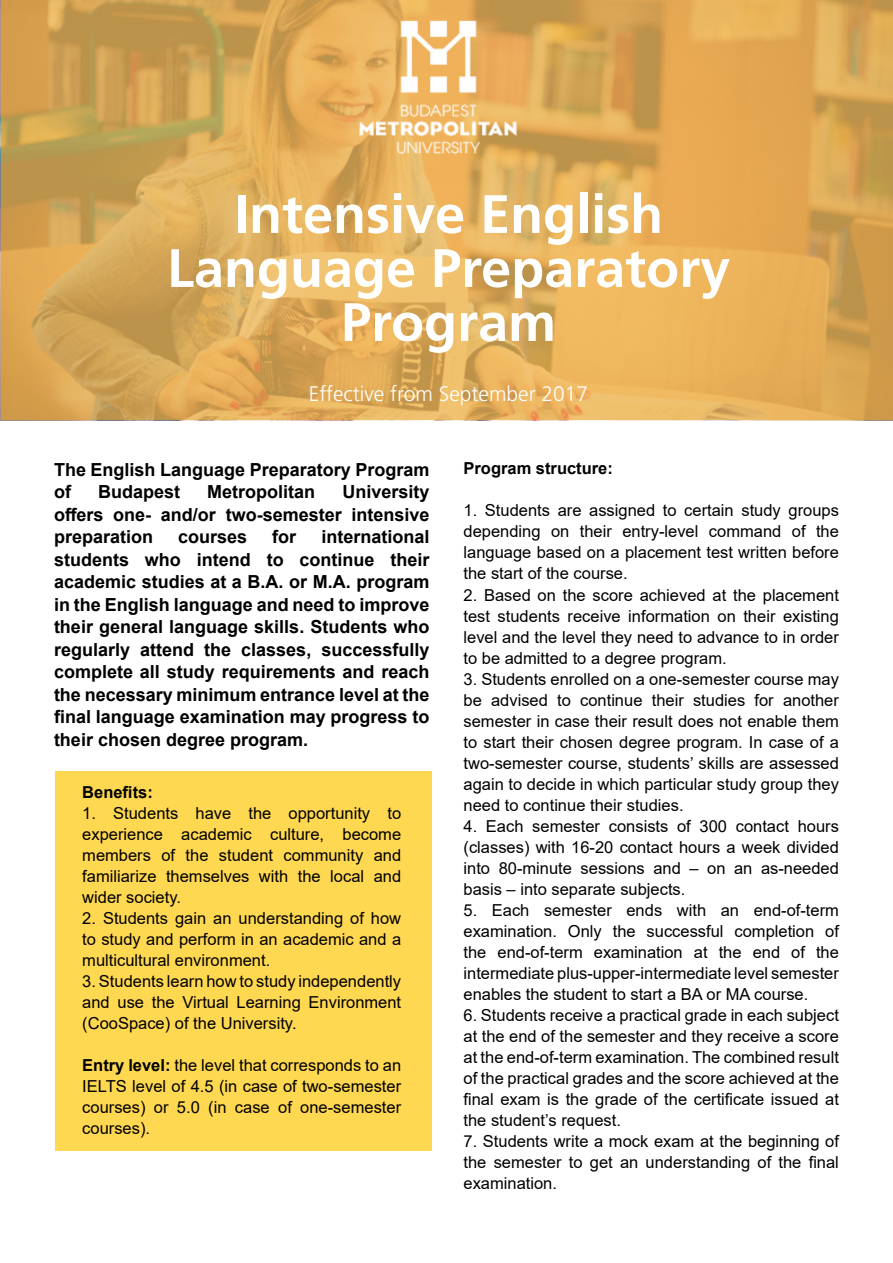
<style>
.page{position:relative;width:893px;height:1263px;background:#fff}
.page>*{position:absolute;margin:0;border:0;box-sizing:border-box;transform-origin:0 0}
.t1{font:700 54px/54px "Frutiger LT Pro";color:#fff;text-align:center}
.t2{font:300 21px "Frutiger LT Pro";color:#fff}
.t3{font:700 18px/22.5px "Arial";color:#000;text-align:justify}
.t4{font:16.5px/21px "Arial";color:#000;text-align:justify}
.t5{font:700 16.5px "Arial";color:#000}
.s1{font-weight:700}
</style>
<div class="page">
<div style="left:56px;top:771px;width:376px;height:380px;background:#ffd851"></div>
<svg style="left:2px;top:0;width:891px;height:419px;background:#dba957"></svg>
<img style="left:351px;top:3px;width:175px;height:168px">
<h1 class="t1" style="left:167px;top:187px;width:565px">Intensive English<br>Language Preparatory<br>Program</h1>
<p class="t2" style="left:309px;top:381px;width:281px">Effective from September 2017</p>
<p class="t3" style="left:54px;top:458px;width:377px">The English Language Preparatory Program of</p>
<p class="t3" style="left:54px;top:481px;width:377px;text-indent:288px">University offers one- and/or two-semester intensive preparation</p>
<p class="t3" style="left:98px;top:481px;width:84px">Budapest</p>
<p class="t3" style="left:207px;top:481px;width:109px">Metropolitan</p>
<p class="t3" style="left:178px;top:526px;width:71px">courses</p>
<p class="t3" style="left:272px;top:526px;width:25px">for</p>
<p class="t3" style="left:54px;top:526px;width:377px;text-indent:267px">international students who intend to continue their academic studies at a B.A. or M.A. program in the English language and need to improve their general language skills. Students who regularly attend the classes, successfully complete all study requirements and reach the necessary minimum entrance level at the final language examination may progress to their chosen degree program.</p>
<p class="t5" style="left:82px;top:780px;width:72px">Benefits:</p>
<p class="t4" style="left:82px;top:802px;width:320px">1. Students have the opportunity to experience academic culture, become members of the student community and familiarize themselves with the local and wider society.</p>
<p class="t4" style="left:82px;top:907px;width:320px">2. Students gain an understanding of how to study and perform in an academic and a multicultural environment.</p>
<p class="t4" style="left:82px;top:970px;width:320px">3. Students learn how to study independently and use the Virtual Learning Environment (CooSpace) of the University.</p>
<p class="t4" style="left:82px;top:1054px;width:320px"><span class="s1">Entry level:</span> the level that corresponds to an IELTS level of 4.5 (in case of two-semester courses) or 5.0 (in case of one-semester courses).</p>
<p class="t5" style="left:463px;top:457px;width:151px">Program structure:</p>
<p class="t4" style="left:463px;top:500px;width:377px">1. Students are assigned to certain study groups depending on their entry-level command of the language based on a placement test written before the start of the course.</p>
<p class="t4" style="left:463px;top:584px;width:377px">2. Based on the score achieved at the placement test students receive information on their existing level and the level they need to advance to in order to be admitted to a degree program.</p>
<p class="t4" style="left:463px;top:668px;width:377px">3. Students enrolled on a one-semester course may be advised to continue their studies for another semester in case their result does not enable them to start their chosen degree program. In case of a two-semester course, students’ skills are assessed again to decide in which particular study group they need to continue their studies.</p>
<p class="t4" style="left:463px;top:815px;width:377px">4. Each semester consists of 300 contact hours (classes) with 16-20 contact hours a week divided into 80-minute sessions and – on an as-needed basis – into separate subjects.</p>
<p class="t4" style="left:463px;top:899px;width:377px">5. Each semester ends with an end-of-term examination. Only the successful completion of the end-of-term examination at the end of the intermediate plus-upper-intermediate level semester enables the student to start a BA or MA course.</p>
<p class="t4" style="left:463px;top:1004px;width:377px">6. Students receive a practical grade in each subject at the end of the semester and they receive a score at the end-of-term examination. The combined result of the practical grades and the score achieved at the final exam is the grade of the certificate issued at the student’s request.</p>
<p class="t4" style="left:463px;top:1130px;width:377px">7. Students write a mock exam at the beginning of the semester to get an understanding of the final examination.</p>
</div>
